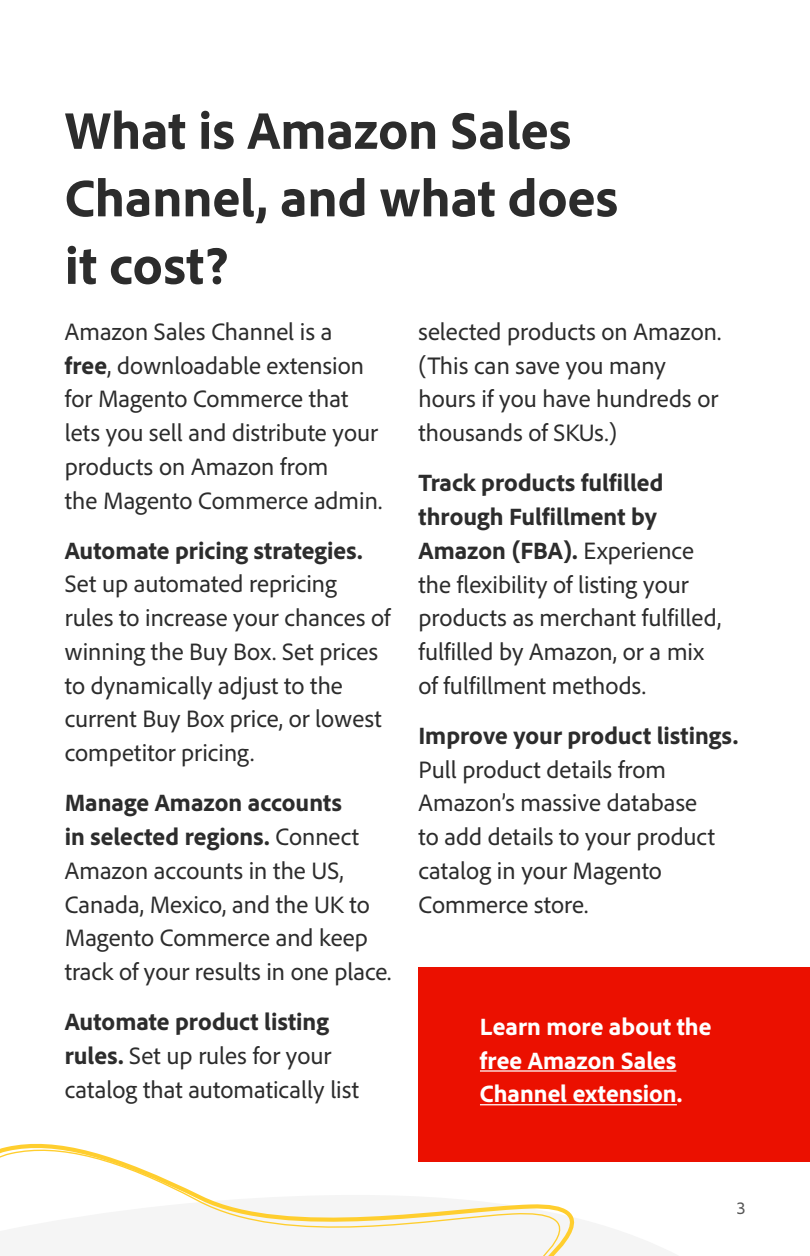
<style>
.page{position:relative;width:810px;height:1256px;background:#fff}
.page>*{position:absolute;margin:0;border:0;box-sizing:border-box;transform-origin:0 0}
.t1{font:800 54px/67.5px "Adobe Clean";color:#2c2c2c}
.t2{font:24.75px/33.8px "Adobe Clean";color:#2c2c2c}
.t3{font:800 24.75px "Adobe Clean";color:#2c2c2c}
.t4{font:800 24.75px/33.8px "Adobe Clean";color:#fff}
.t5{font:18px "Adobe Clean";color:#2c2c2c}
.s1{font-weight:800}
</style>
<div class="page">
<div style="left:418px;top:967px;width:392px;height:194px;background:#eb1000"></div>
<hr style="left:480px;top:1070px;width:196px;height:1px;background:#fff">
<hr style="left:480px;top:1104px;width:197px;height:1px;background:#fff">
<svg style="left:0;top:1143px;width:633px;height:113px"></svg>
<h1 class="t1" style="left:65px;top:95px;width:555px">What is Amazon Sales<br>Channel, and what does it cost?</h1>
<p class="t2" style="left:65px;top:314px;width:319px">Amazon Sales Channel is a <span class="s1">free</span>, downloadable extension for Magento Commerce that lets you sell and distribute your products on Amazon from<br>the Magento Commerce admin.</p>
<p class="t3" style="left:65px;top:534px;width:300px">Automate pricing strategies.</p>
<p class="t2" style="left:65px;top:566px;width:327px">Set up automated repricing rules to increase your chances of winning the Buy Box. Set prices to dynamically adjust to the current Buy Box price, or lowest competitor pricing.</p>
<p class="t2" style="left:65px;top:785px;width:328px"><span class="s1">Manage Amazon accounts<br>in selected regions.</span> Connect<br>Amazon accounts in the US,<br>Canada, Mexico, and the UK to<br>Magento Commerce and keep track of your results in one place.</p>
<p class="t2" style="left:65px;top:1004px;width:296px"><span class="s1">Automate product listing rules.</span> Set up rules for your catalog that automatically list</p>
<p class="t2" style="left:419px;top:314px;width:304px">selected products on Amazon. (This can save you many hours if you have hundreds or thousands of SKUs.)</p>
<p class="t2" style="left:419px;top:465px;width:304px"><span class="s1">Track products fulfilled through Fulfillment by<br>Amazon (FBA).</span> Experience the flexibility of listing your products as merchant fulfilled, fulfilled by Amazon, or a mix of fulfillment methods.</p>
<p class="t3" style="left:419px;top:719px;width:321px">Improve your product listings.</p>
<p class="t2" style="left:419px;top:751px;width:298px">Pull product details from<br>Amazon’s massive database to add details to your product catalog in your Magento<br>Commerce store.</p>
<p class="t4" style="left:480px;top:1008px;width:233px">Learn more about the free Amazon Sales<br>Channel extension.</p>
<p class="t5" style="left:736px;top:1196px;width:10px">3</p>
</div>
